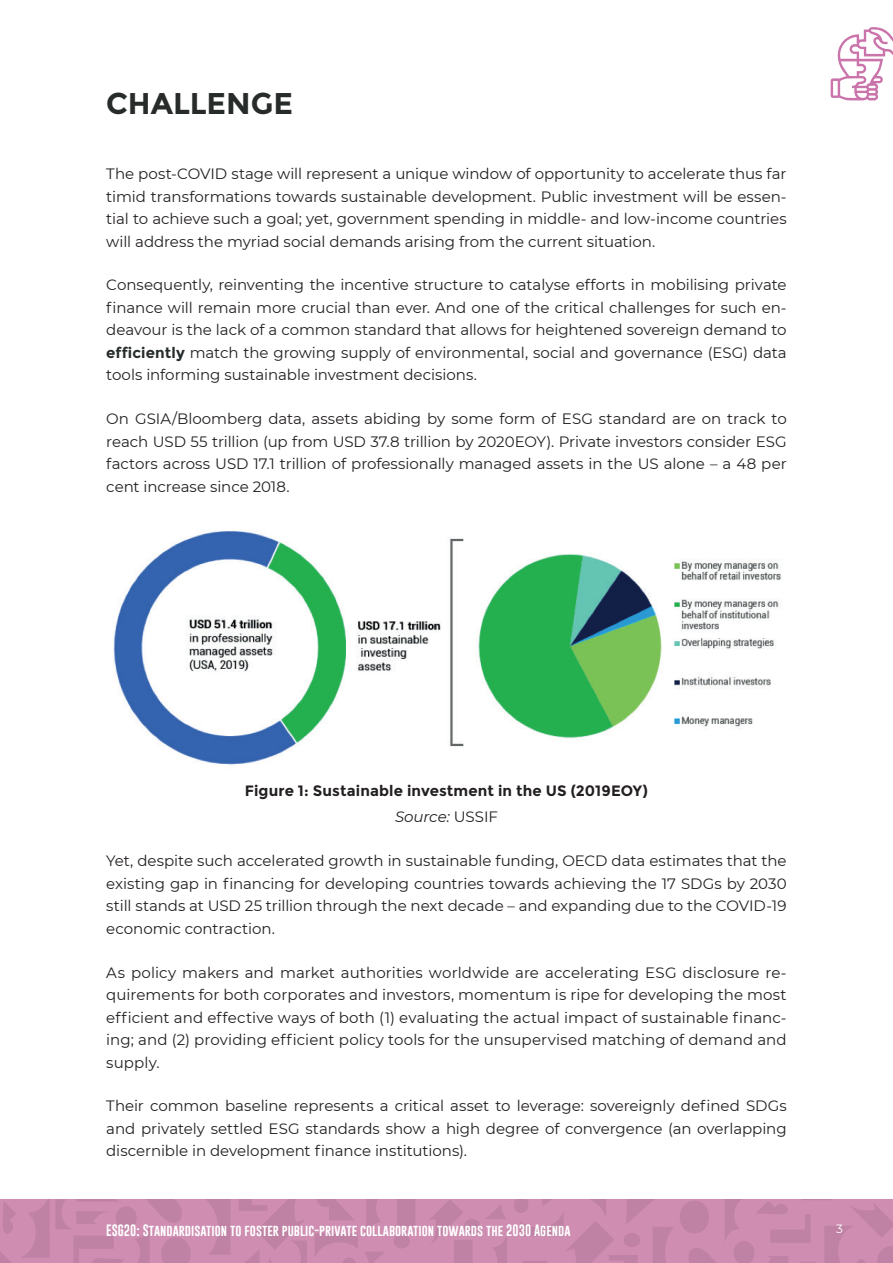
<style>
.page{position:relative;width:893px;height:1263px;background:#fff}
.page>*{position:absolute;margin:0;border:0;box-sizing:border-box;transform-origin:0 0}
.t1{font:700 30px "Montserrat";color:#272b2a}
.t2{font:15px/22.5px "Montserrat";color:#231f20;text-align:justify}
.t3{font:700 15px/26.7px "Montserrat";letter-spacing:.01em;color:#231f20;text-align:center}
.t4{font:12px "Gobold";color:#fff}
.t5{font:12px "Montserrat";color:#fff}
.s1{font-weight:700;color:#262b2b}
.s2{font-weight:400;font-style:italic}
.s3{font-weight:400}
</style>
<div class="page">
<img style="left:113px;top:531px;width:668px;height:234px">
<div style="left:0;top:1199px;width:893px;height:64px;background:#ce8db1"></div>
<svg style="left:514px;top:1199px;width:379px;height:64px"></svg>
<svg style="left:430px;top:1200px;width:77px;height:63px"></svg>
<svg style="left:0;top:1199px;width:415px;height:64px"></svg>
<svg style="left:831px;top:27px;width:62px;height:74px"></svg>
<h1 class="t1" style="left:106px;top:86px;width:188px">CHALLENGE</h1>
<p class="t2" style="left:106px;top:162px;width:682px">The post-COVID stage will represent a unique window of opportunity to accelerate thus far timid transformations towards sustainable development. Public investment will be essen&shy;tial to achieve such a goal; yet, government spending in middle- and low-income countries will address the myriad social demands arising from the current situation.</p>
<p class="t2" style="left:106px;top:273px;width:682px">Consequently, reinventing the incentive structure to catalyse efforts in mobilising private finance will remain more crucial than ever. And one of the critical challenges for such en&shy;deavour is the lack of a common standard that allows for heightened sovereign demand to <span class="s1">efficiently</span> match the growing supply of environmental, social and governance (ESG) data tools informing sustainable investment decisions.</p>
<p class="t2" style="left:106px;top:407px;width:682px">On GSIA/Bloomberg data, assets abiding by some form of ESG standard are on track to reach USD 55 trillion (up from USD 37.8 trillion by 2020EOY). Private investors consider ESG factors across USD 17.1 trillion of professionally managed assets in the US alone – a 48 per cent increase since 2018.</p>
<p class="t3" style="left:245px;top:777px;width:404px">Figure 1: Sustainable investment in the US (2019EOY)<br><span class="s2">Source:</span> <span class="s3">USSIF</span></p>
<p class="t2" style="left:106px;top:849px;width:682px">Yet, despite such accelerated growth in sustainable funding, OECD data estimates that the existing gap in financing for developing countries towards achieving the 17 SDGs by 2030 still stands at USD 25 trillion through the next decade – and expanding due to the COVID-19 economic contraction.</p>
<p class="t2" style="left:106px;top:960px;width:682px">As policy makers and market authorities worldwide are accelerating ESG disclosure re&shy;quirements for both corporates and investors, momentum is ripe for developing the most efficient and effective ways of both (1) evaluating the actual impact of sustainable financ&shy;ing; and (2) providing efficient policy tools for the unsupervised matching of demand and supply.</p>
<p class="t2" style="left:106px;top:1094px;width:682px">Their common baseline represents a critical asset to leverage: sovereignly defined SDGs and privately settled ESG standards show a high degree of convergence (an overlapping discernible in development finance institutions).</p>
<p class="t4" style="left:106px;top:1223px;width:466px">ESG20: Standardisation to foster public-private collaboration towards the 2030 Agenda</p>
<p class="t5" style="left:836px;top:1221px;width:8px">3</p>
</div>
